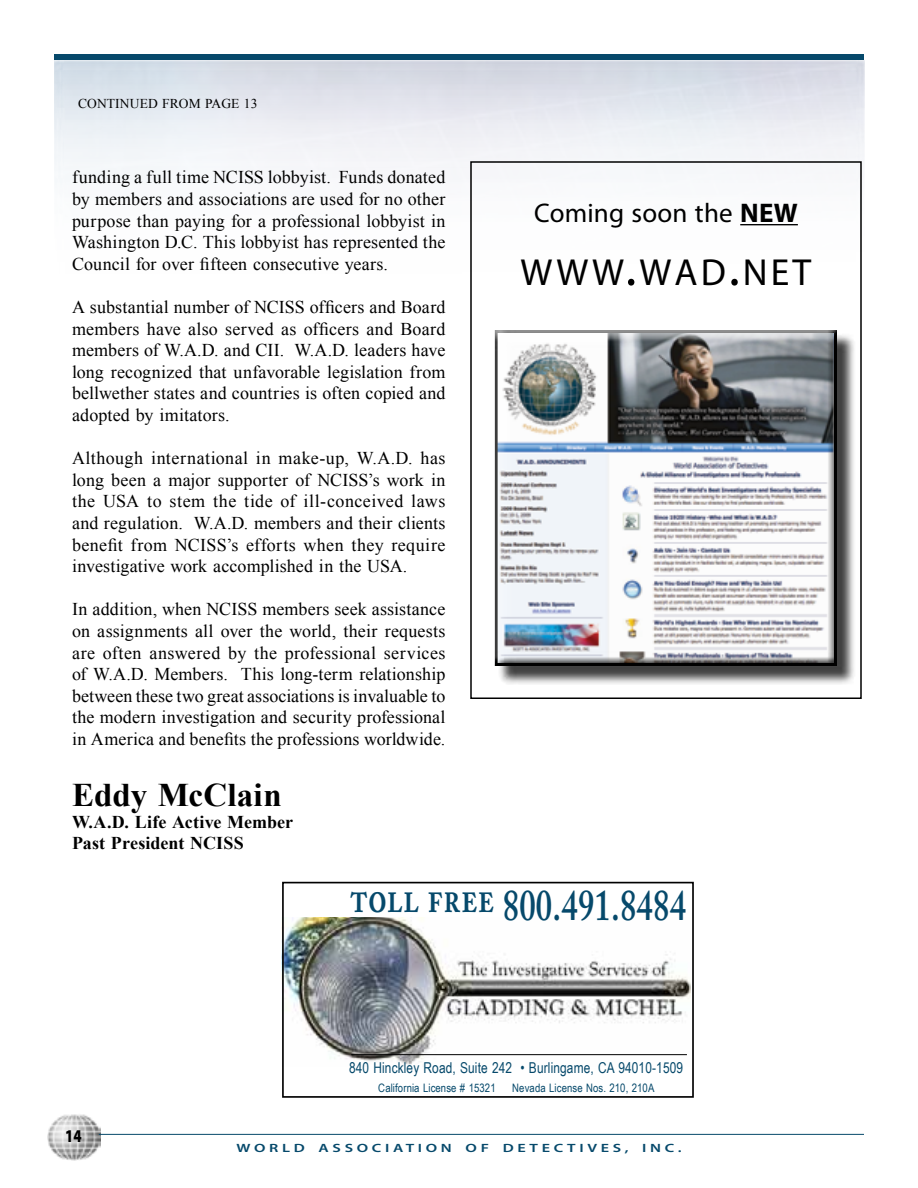
<style>
.page{position:relative;width:918px;height:1188px;background:#fff}
.page>*{position:absolute;margin:0;border:0;box-sizing:border-box;transform-origin:0 0}
.t1{font:600 43.5px "Adobe Caslon Pro";letter-spacing:.01em;color:#06496b;scale:.75 1}
.t2{font:37.8px "Myriad Pro";letter-spacing:.085em;color:#000}
.t3{font:700 33px "Times New Roman";letter-spacing:.005em;color:#000}
.t4{font:27px "Myriad Pro";letter-spacing:.01em;color:#000}
.t5{font:18px/21.6px "Times New Roman";letter-spacing:.01em;color:#000;text-align:justify}
.t6{font:700 18px/21.6px "Times New Roman";letter-spacing:.005em;color:#000}
.t7{font:900 18px "Myriad Pro";color:#000;scale:.8 1}
.t8{font:15px "Arial Narrow";letter-spacing:.01em;color:#06496b}
.t9{font:13.5px "Times New Roman";letter-spacing:.01em;color:#000}
.t10{font:600 12px "Myriad Pro";letter-spacing:.225em;color:#06496b;scale:1.35 1}
.t11{font:11.7px "Arial Narrow";letter-spacing:.01em;color:#06496b}
.s1{font-weight:700}
.s2{font-size:54px}
</style>
<div class="page">
<img style="left:47px;top:1114px;width:54px;height:47px">
<div style="left:54px;top:54px;width:810px;height:6px;background:#06496b"></div>
<hr style="left:99px;top:1134px;width:765px;height:1px;background:#06496b">
<img style="left:54px;top:62px;width:810px;height:120px">
<img style="left:285px;top:917px;width:406px;height:149px">
<div style="left:282px;top:882px;width:412px;height:216px;border:2px solid #000"></div>
<hr style="left:351px;top:1054px;width:336px;height:1px;background:#000">
<hr style="left:740px;top:224px;width:58px;height:1px;background:#000">
<div style="left:626px;top:277px;width:10px;height:10px;border:3px solid #fff;border-radius:50%"></div>
<div style="left:730px;top:277px;width:9px;height:10px;border:3px solid #fff;border-radius:50%"></div>
<div style="left:497px;top:332px;width:358px;height:353px;background:#000;opacity:.75"></div>
<div style="left:493px;top:330px;width:345px;height:338px;background:#000;opacity:.75"></div>
<p class="t9" style="left:78px;top:94px;width:181px">CONTINUED FROM PAGE 13</p>
<p class="t5" style="left:72px;top:166px;width:375px">funding a full time NCISS lobbyist. Funds donated by members and associations are used for no other purpose than paying for a professional lobbyist in Washington D.C. This lobbyist has represented the Council for over fifteen consecutive years.</p>
<p class="t5" style="left:72px;top:296px;width:375px">A substantial number of NCISS officers and Board members have also served as officers and Board members of W.A.D. and CII. W.A.D. leaders have long recognized that unfavorable legislation from bellwether states and countries is often copied and adopted by imitators.</p>
<p class="t5" style="left:72px;top:447px;width:375px">Although international in make-up, W.A.D. has long been a major supporter of NCISS’s work in the USA to stem the tide of ill-conceived laws and regulation. W.A.D. members and their clients benefit from NCISS’s efforts when they require investigative work accomplished in the USA.</p>
<p class="t5" style="left:72px;top:598px;width:375px">In addition, when NCISS members seek assistance on assignments all over the world, their requests are often answered by the professional services of W.A.D. Members. This long-term relationship between these two great associations is invaluable to the modern investigation and security professional in America and benefits the professions worldwide.</p>
<h3 class="t3" style="left:72px;top:772px;width:211px">Eddy McClain</h3>
<p class="t6" style="left:72px;top:811px;width:223px">W.A.D. Life Active Member<br>Past President NCISS</p>
<h3 class="t4" style="left:534px;top:196px;width:265px">Coming soon the <span class="s1">NEW</span></h3>
<h2 class="t2" style="left:521px;top:249px;width:292px">WWW<span class="s2">.</span>WAD<span class="s2">.</span>NET</h2>
<h1 class="t1" style="left:350px;top:879px;width:450px">toll free 800.491.8484</h1>
<p class="t7" style="left:65px;top:1124px;width:22px">14</p>
<p class="t8" style="left:349px;top:1057px;width:336px">840 Hinckley Road, Suite 242 • Burlingame, CA 94010-1509</p>
<p class="t11" style="left:378px;top:1079px;width:119px">California License # 15321</p>
<p class="t11" style="left:512px;top:1079px;width:144px">Nevada License Nos. 210, 210A</p>
<p class="t10" style="left:237px;top:1140px;width:331px">WORLD ASSOCIATI ON OF DETECTI VES, INC.</p>
</div>
